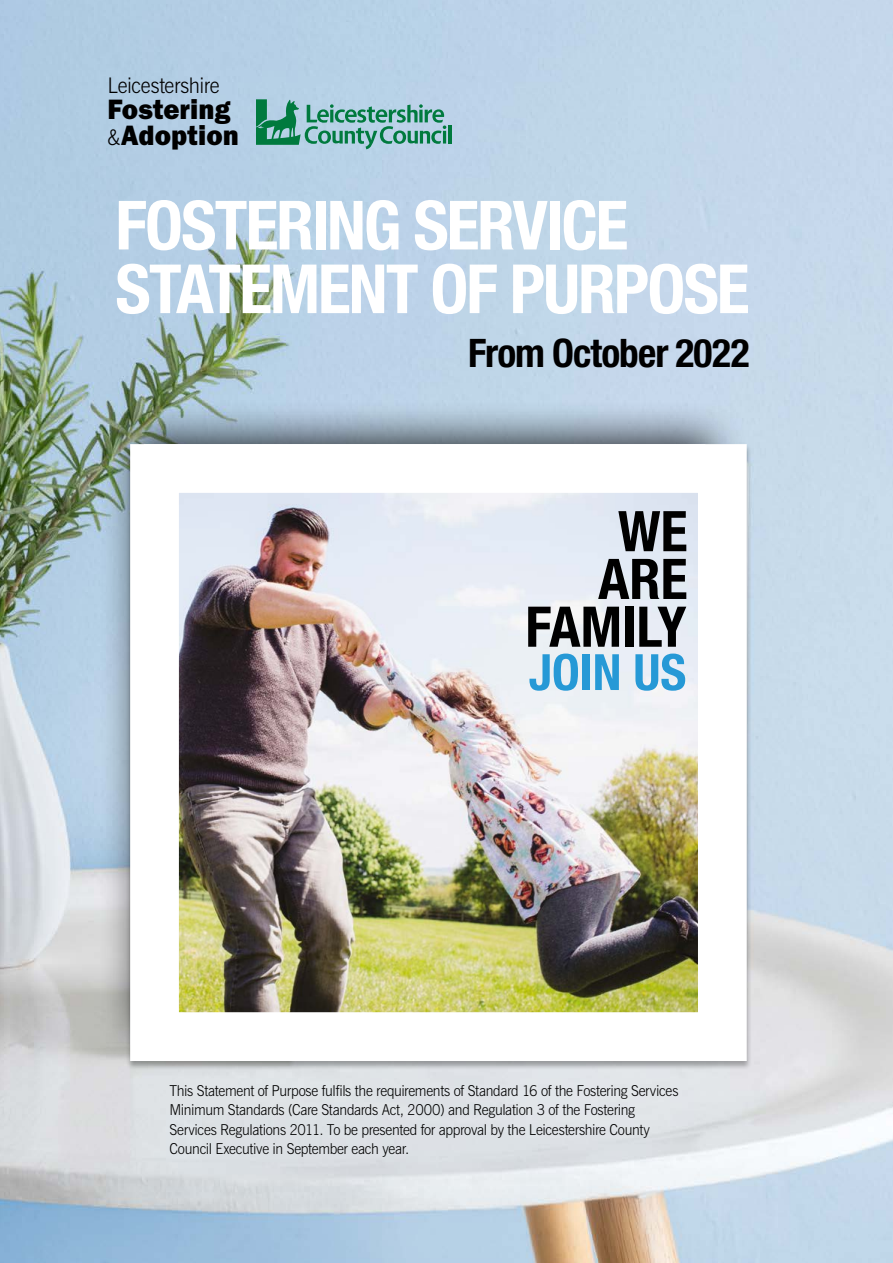
<style>
.page{position:relative;width:893px;height:1263px;background:#fff}
.page>*{position:absolute;margin:0;border:0;box-sizing:border-box;transform-origin:0 0}
.t1{font:700 condensed 67.95px/63.6px "Helvetica Neue LT Std";letter-spacing:-.03em;color:#fff}
.t2{font:700 condensed 50.1px "Helvetica Neue LT Std";color:#2699d6}
.S0312_Heading_medium{font:700 condensed 39.3px "Helvetica Neue LT Std";letter-spacing:-.02em;color:#000}
.t3{font:28.95px/25.8px "Franklin Gothic URW Hea";color:#000;scale:.95 1}
.t4{font:300 21.45px "News Gothic BT";letter-spacing:-.015em;color:#000;scale:.95 1}
.S0312_Body_Copy{font:300 15px/19.5px "News Gothic BT";letter-spacing:-.02em;color:#000;scale:.95 1}
.s1{font-family:"News Gothic BT";font-weight:300;font-size:21.45px}
</style>
<div class="page">
<img style="left:0;top:0;width:893px;height:1263px">
<div style="left:99px;top:399px;width:651px;height:672px;background:#000;opacity:.75"></div>
<div style="left:125px;top:444px;width:627px;height:626px;background:#000;opacity:.3"></div>
<img style="left:180px;top:494px;width:517px;height:517px">
<hr style="left:448px;top:125px;width:3px;height:19px;background:#007a3e">
<svg style="left:256px;top:99px;width:190px;height:50px;background:#79b3ad"></svg>
<svg style="left:618px;top:511px;width:68px;height:40px;background:#5e6166"></svg>
<svg style="left:598px;top:559px;width:88px;height:40px;background:#63676b"></svg>
<svg style="left:528px;top:607px;width:91px;height:40px"></svg>
<div style="left:625px;top:607px;width:8px;height:40px;background:#000"></div>
<svg style="left:639px;top:607px;width:47px;height:40px;background:#787a7f"></svg>
<p class="t4" style="left:108px;top:72px;width:119px">Leicestershire</p>
<p class="t3" style="left:108px;top:95px;width:140px">Fostering <span class="s1">&amp;</span> Adoption</p>
<h1 class="t1" style="left:115px;top:193px;width:636px">FOSTERING SERVICE<br>STATEMENT OF PURPOSE</h1>
<h2 class="S0312_Heading_medium" style="left:468px;top:329px;width:283px">From October 2022</h2>
<p class="t2" style="left:529px;top:642px;width:159px">JOIN US</p>
<p class="S0312_Body_Copy" style="left:169px;top:1081px;width:537px">This Statement of Purpose fulfils the requirements of Standard 16 of the Fostering Services Minimum Standards (Care Standards Act, 2000) and Regulation 3 of the Fostering Services Regulations 2011. To be presented for approval by the Leicestershire County Council Executive in September each year.</p>
</div>
